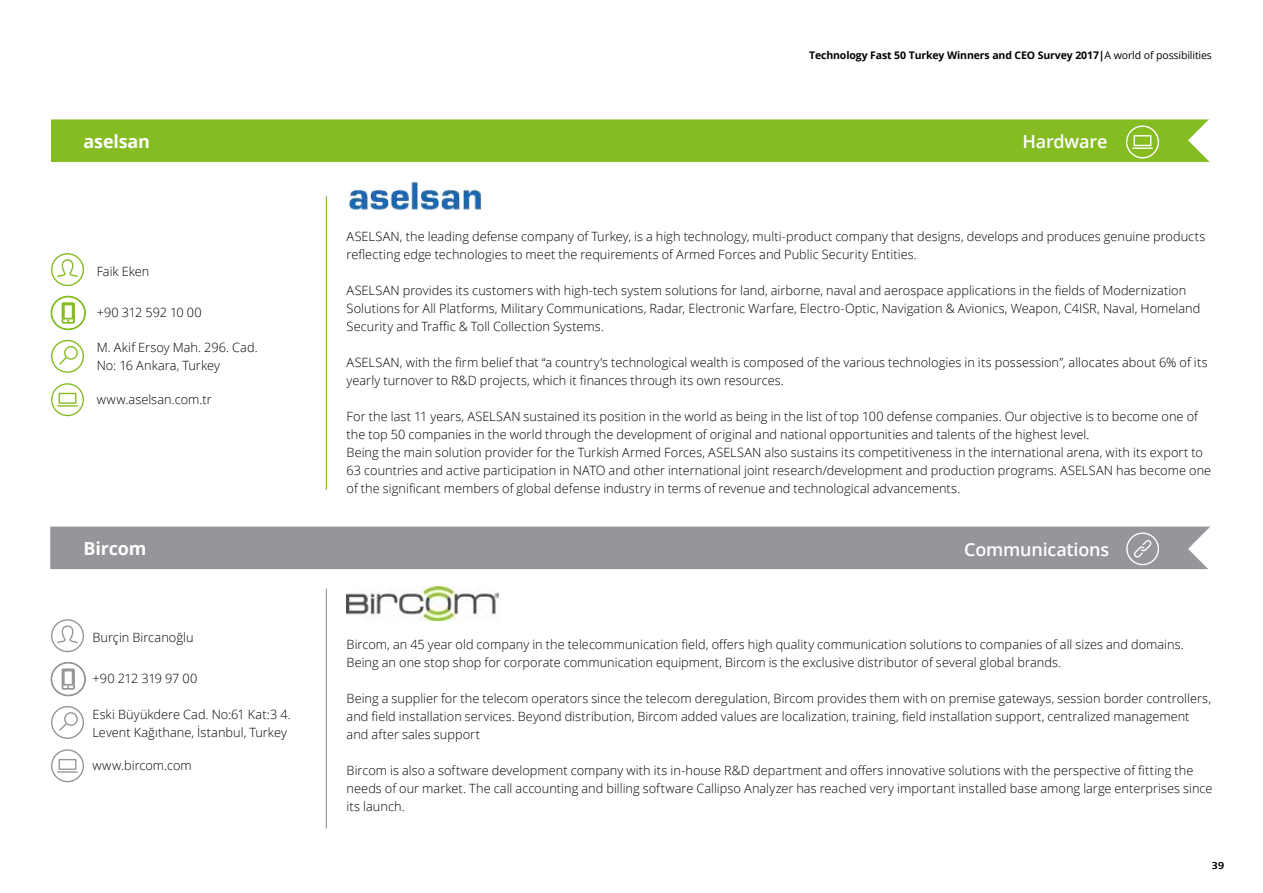
<style>
.page{position:relative;width:1263px;height:893px;background:#fff}
.page>*{position:absolute;margin:0;border:0;box-sizing:border-box;transform-origin:0 0}
.t1{font:600 18px "Open Sans";letter-spacing:-.01em;color:#fff}
.t2{font:700 18px "Open Sans";letter-spacing:-.01em;color:#fff}
.t3{font:300 12.75px/18px "Open Sans";letter-spacing:.005em;color:#000}
.t4{font:300 12.75px "Open Sans";letter-spacing:-.025em;color:#000}
.t5{font:700 10.5px "Open Sans";letter-spacing:-.01em;color:#000}
.t6{font:700 10.5px "Frutiger Next Pro";color:#000}
.s1{font-weight:400}
</style>
<div class="page">
<div style="left:51px;top:119px;width:1162px;height:43px;background:#85bc22;border:2px solid #85bc22"></div>
<hr style="left:326px;top:196px;width:1px;height:294px;background:#85bc22">
<hr style="left:326px;top:589px;width:1px;height:240px;background:#94969a">
<svg style="left:51px;top:253px;width:33px;height:33px"></svg>
<svg style="left:51px;top:296px;width:35px;height:34px"></svg>
<svg style="left:51px;top:340px;width:33px;height:33px"></svg>
<svg style="left:51px;top:383px;width:33px;height:33px"></svg>
<svg style="left:51px;top:619px;width:33px;height:33px"></svg>
<svg style="left:50px;top:662px;width:36px;height:35px"></svg>
<svg style="left:51px;top:706px;width:33px;height:33px"></svg>
<svg style="left:51px;top:749px;width:33px;height:33px"></svg>
<div style="left:50px;top:527px;width:1163px;height:42px;background:#94969a"></div>
<svg style="left:1188px;top:526px;width:25px;height:44px"></svg>
<img style="left:350px;top:181px;width:131px;height:29px">
<svg style="left:1126px;top:125px;width:33px;height:34px"></svg>
<svg style="left:1188px;top:119px;width:25px;height:43px"></svg>
<img style="left:347px;top:586px;width:151px;height:35px">
<svg style="left:1126px;top:532px;width:33px;height:33px"></svg>
<p class="t5" style="left:809px;top:48px;width:404px">Technology Fast 50 Turkey Winners and CEO Survey 2017|<span class="s1">A world of possibilities</span></p>
<h1 class="t2" style="left:84px;top:128px;width:68px">aselsan</h1>
<h1 class="t1" style="left:1022px;top:129px;width:86px">Hardware</h1>
<p class="t3" style="left:97px;top:262px;width:54px">Faik Eken</p>
<p class="t4" style="left:97px;top:304px;width:107px">+90 312 592 10 00</p>
<p class="t3" style="left:97px;top:338px;width:163px">M. Akif Ersoy Mah. 296. Cad.<br>No: 16 Ankara, Turkey</p>
<p class="t3" style="left:97px;top:390px;width:117px">www.aselsan.com.tr</p>
<h1 class="t2" style="left:84px;top:536px;width:64px">Bircom</h1>
<p class="t3" style="left:92px;top:628px;width:103px">Burçin Bircanoğlu</p>
<p class="t4" style="left:92px;top:670px;width:106px">+90 212 319 97 00</p>
<p class="t3" style="left:92px;top:705px;width:200px">Eski Büyükdere Cad. No:61 Kat:3 4.<br>Levent Kağıthane, İstanbul, Turkey</p>
<p class="t3" style="left:92px;top:756px;width:101px">www.bircom.com</p>
<p class="t3" style="left:347px;top:227px;width:860px">ASELSAN, the leading defense company of Turkey, is a high technology, multi-product company that designs, develops and produces genuine products reflecting edge technologies to meet the requirements of Armed Forces and Public Security Entities.</p>
<p class="t3" style="left:347px;top:281px;width:855px">ASELSAN provides its customers with high-tech system solutions for land, airborne, naval and aerospace applications in the fields of Modernization<br>Solutions for All Platforms, Military Communications, Radar, Electronic Warfare, Electro-Optic, Navigation &amp; Avionics, Weapon, C4ISR, Naval, Homeland<br>Security and Traffic &amp; Toll Collection Systems.</p>
<p class="t3" style="left:347px;top:353px;width:862px">ASELSAN, with the firm belief that “a country’s technological wealth is composed of the various technologies in its possession”, allocates about 6% of its yearly turnover to R&amp;D projects, which it finances through its own resources.</p>
<p class="t3" style="left:347px;top:407px;width:866px">For the last 11 years, ASELSAN sustained its position in the world as being in the list of top 100 defense companies. Our objective is to become one of the top 50 companies in the world through the development of original and national opportunities and talents of the highest level.<br>Being the main solution provider for the Turkish Armed Forces, ASELSAN also sustains its competitiveness in the international arena, with its export to 63 countries and active participation in NATO and other international joint research/development and production programs. ASELSAN has become one of the significant members of global defense industry in terms of revenue and technological advancements.</p>
<h1 class="t1" style="left:964px;top:537px;width:147px">Communications</h1>
<p class="t3" style="left:347px;top:635px;width:839px">Bircom, an 45 year old company in the telecommunication field, offers high quality communication solutions to companies of all sizes and domains.<br>Being an one stop shop for corporate communication equipment, Bircom is the exclusive distributor of several global brands.</p>
<p class="t3" style="left:347px;top:689px;width:866px">Being a supplier for the telecom operators since the telecom deregulation, Bircom provides them with on premise gateways, session border controllers, and field installation services. Beyond distribution, Bircom added values are localization, training, field installation support, centralized management and after sales support</p>
<p class="t3" style="left:347px;top:761px;width:867px">Bircom is also a software development company with its in-house R&amp;D department and offers innovative solutions with the perspective of fitting the needs of our market. The call accounting and billing software Callipso Analyzer has reached very important installed base among large enterprises since its launch.</p>
<p class="t6" style="left:1212px;top:859px;width:14px">39</p>
</div>
